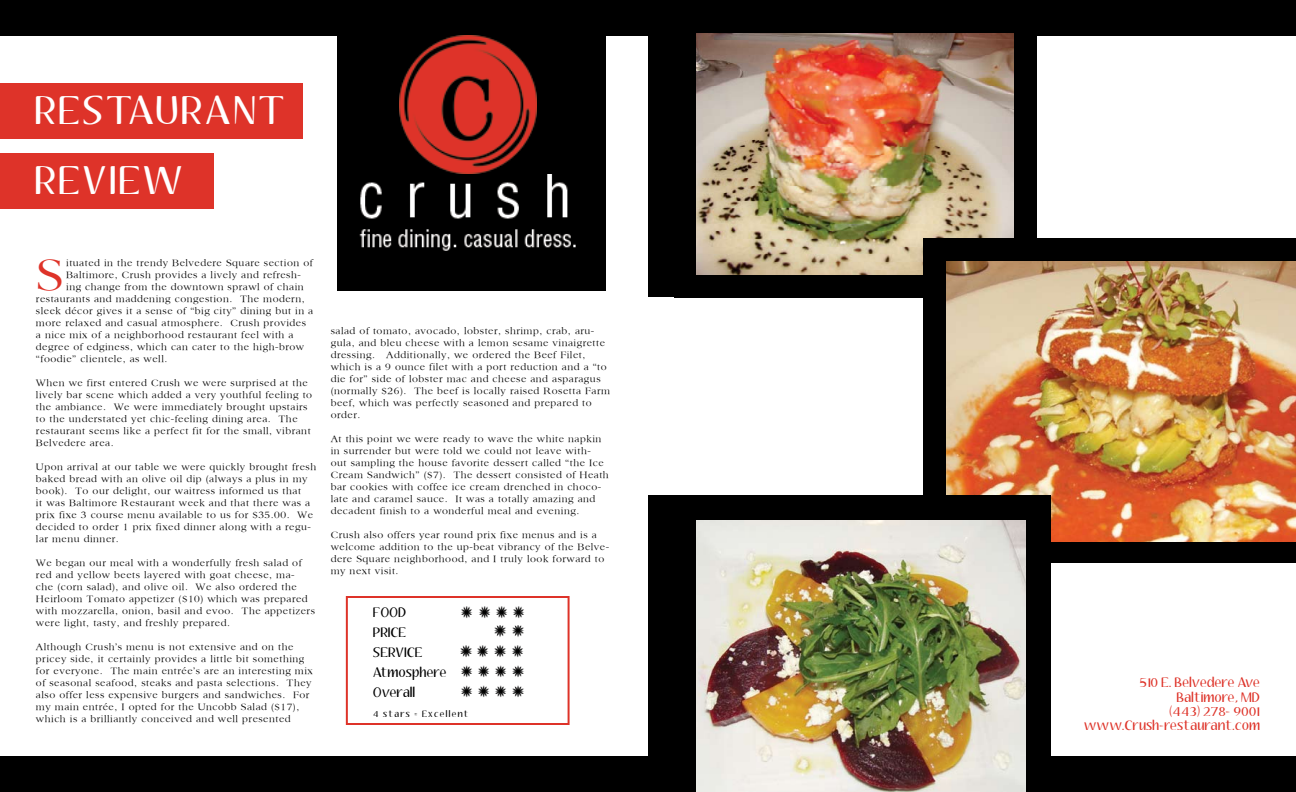
<style>
.page{position:relative;width:1296px;height:792px;background:#fff}
.page>*{position:absolute;margin:0;border:0;box-sizing:border-box;transform-origin:0 0}
.t1{font:48px "Sanford";color:#de3329}
.t2{font:35px/69.4px "Aubrey";letter-spacing:.1em;color:#fff}
.t3{font:12px/14.4px "Aubrey";letter-spacing:.05em;color:#de3329;text-align:right}
.t4{font:12px/20px "Aubrey";letter-spacing:.05em;color:#000}
.t5{font:10px/12px "Sanford";letter-spacing:.05em;color:#000}
.t6{font:8px "Aubrey";letter-spacing:.2em;color:#000}
</style>
<div class="page">
<div style="left:0;top:84px;width:302px;height:55px;background:#de3329"></div>
<div style="left:0;top:153px;width:213px;height:55px;background:#de3329"></div>
<div style="left:0;top:0;width:1296px;height:36px;background:#000"></div>
<div style="left:0;top:756px;width:1296px;height:36px;background:#000"></div>
<div style="left:337px;top:174px;width:269px;height:117px;background:#000"></div>
<img style="left:359px;top:174px;width:217px;height:77px">
<div style="left:337px;top:36px;width:269px;height:138px;background:#000"></div>
<img style="left:399px;top:36px;width:138px;height:138px">
<img style="left:695px;top:33px;width:319px;height:242px">
<div style="left:674px;top:275px;width:374px;height:22px;background:#000"></div>
<div style="left:648px;top:14px;width:47px;height:283px;background:#000"></div>
<div style="left:1014px;top:15px;width:23px;height:277px;background:#000"></div>
<img style="left:946px;top:261px;width:350px;height:281px">
<div style="left:923px;top:244px;width:23px;height:314px;background:#000"></div>
<div style="left:924px;top:238px;width:372px;height:23px;background:#000"></div>
<div style="left:888px;top:542px;width:408px;height:21px;background:#000"></div>
<img style="left:695px;top:520px;width:331px;height:272px">
<div style="left:648px;top:495px;width:402px;height:25px;background:#000"></div>
<div style="left:648px;top:499px;width:47px;height:293px;background:#000"></div>
<div style="left:1026px;top:496px;width:25px;height:296px;background:#000"></div>
<div style="left:346px;top:596px;width:224px;height:129px;border:2px solid #de3329"></div>
<img style="left:461px;top:607px;width:63px;height:11px">
<img style="left:494px;top:625px;width:30px;height:12px">
<img style="left:460px;top:645px;width:63px;height:12px">
<img style="left:461px;top:666px;width:63px;height:11px">
<img style="left:461px;top:686px;width:63px;height:11px">
<h2 class="t2" style="left:36px;top:78px;width:251px">RESTAURANT<br>REVIEW</h2>
<h1 class="t1" style="left:36px;top:246px;width:29px">S</h1>
<p class="t5" style="left:66px;top:257px;width:248px">ituated in the trendy Belvedere Square section of</p>
<p class="t5" style="left:66px;top:269px;width:236px">Baltimore, Crush provides a lively and refresh-</p>
<p class="t5" style="left:66px;top:281px;width:239px">ing change from the downtown sprawl of chain</p>
<p class="t5" style="left:36px;top:293px;width:270px">restaurants and maddening congestion. The modern,</p>
<p class="t5" style="left:36px;top:305px;width:279px">sleek décor gives it a sense of “big city” dining but in a</p>
<p class="t5" style="left:36px;top:317px;width:272px">more relaxed and casual atmosphere. Crush provides</p>
<p class="t5" style="left:36px;top:329px;width:259px">a nice mix of a neighborhood restaurant feel with a</p>
<p class="t5" style="left:36px;top:341px;width:270px">degree of edginess, which can cater to the high-brow</p>
<p class="t5" style="left:36px;top:353px;width:133px">“foodie” clientele, as well.</p>
<p class="t5" style="left:36px;top:377px;width:278px">When we first entered Crush we were surprised at the lively bar scene which added a very youthful feeling to the ambiance. We were immediately brought upstairs to the understated yet chic-feeling dining area. The restaurant seems like a perfect fit for the small, vibrant Belvedere area.</p>
<p class="t5" style="left:36px;top:461px;width:282px">Upon arrival at our table we were quickly brought fresh baked bread with an olive oil dip (always a plus in my book). To our delight, our waitress informed us that<br>it was Baltimore Restaurant week and that there was a prix fixe 3 course menu available to us for $35.00. We decided to order 1 prix fixed dinner along with a regu&shy;lar menu dinner.</p>
<p class="t5" style="left:36px;top:557px;width:281px">We began our meal with a wonderfully fresh salad of red and yellow beets layered with goat cheese, ma-<br>che (corn salad), and olive oil. We also ordered the Heirloom Tomato appetizer ($10) which was prepared with mozzarella, onion, basil and evoo. The appetizers were light, tasty, and freshly prepared.</p>
<p class="t5" style="left:36px;top:641px;width:278px">Although Crush’s menu is not extensive and on the pricey side, it certainly provides a little bit something for everyone. The main entrée’s are an interesting mix of seasonal seafood, steaks and pasta selections. They also offer less expensive burgers and sandwiches. For my main entrée, I opted for the Uncobb Salad ($17), which is a brilliantly conceived and well presented</p>
<p class="t5" style="left:331px;top:324px;width:281px">salad of tomato, avocado, lobster, shrimp, crab, aru&shy;gula, and bleu cheese with a lemon sesame vinaigrette dressing. Additionally, we ordered the Beef Filet, which is a 9 ounce filet with a port reduction and a “to die for” side of lobster mac and cheese and asparagus (normally $26). The beef is locally raised Rosetta Farm beef, which was perfectly seasoned and prepared to order.</p>
<p class="t5" style="left:331px;top:432px;width:280px">At this point we were ready to wave the white napkin in surrender but were told we could not leave with&shy;out sampling the house favorite dessert called “the Ice Cream Sandwich” ($7). The dessert consisted of Heath bar cookies with coffee ice cream drenched in choco&shy;late and caramel sauce. It was a totally amazing and decadent finish to a wonderful meal and evening.</p>
<p class="t5" style="left:331px;top:528px;width:280px">Crush also offers year round prix fixe menus and is a welcome addition to the up-beat vibrancy of the Belve&shy;dere Square neighborhood, and I truly look forward to my next visit.</p>
<p class="t4" style="left:374px;top:603px;width:75px">FOOD<br>PRICE<br>SERVICE<br>Atmosphere<br>Overall</p>
<p class="t6" style="left:374px;top:710px;width:97px">4 stars = Excellent</p>
<p class="t3" style="left:1084px;top:676px;width:177px">510 E. Belvedere Ave<br>Baltimore, MD<br>(443) 278- 9001 www.Crush-restaurant.com</p>
</div>
